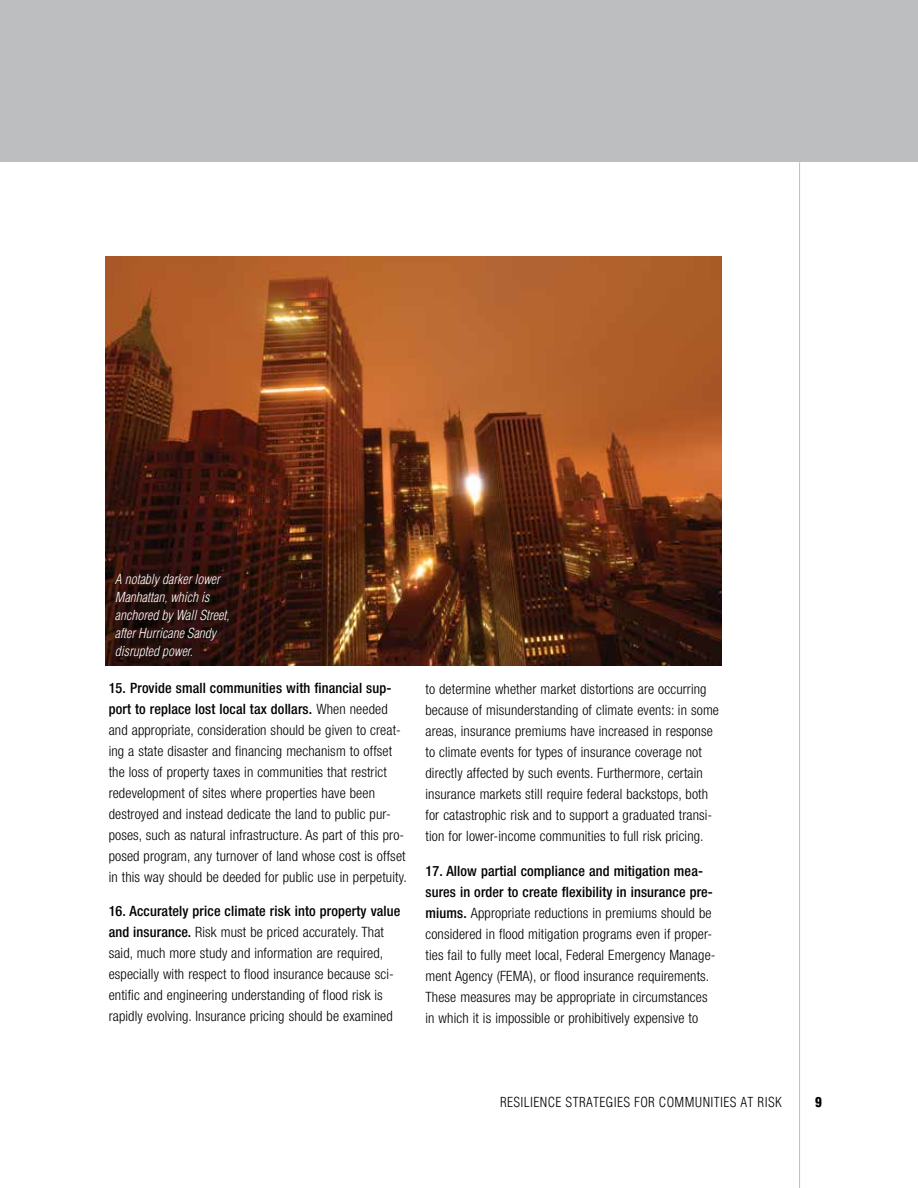
<style>
.page{position:relative;width:918px;height:1188px;background:#fff}
.page>*{position:absolute;margin:0;border:0;box-sizing:border-box;transform-origin:0 0}
.t1{font:300 condensed 14.25px/21px "Helvetica Neue";letter-spacing:.01em;color:#000}
.t2{font:italic 300 condensed 13.5px/18px "Helvetica LT Std";color:#fff}
.t3{font:300 condensed 13.5px "Helvetica LT Std";letter-spacing:.025em;color:#000}
.t4{font:900 condensed 13.5px "Helvetica LT Std";color:#000}
.s1{font-weight:500}
</style>
<div class="page">
<div style="left:0;top:0;width:918px;height:162px;background:#bcbec0"></div>
<hr style="left:799px;top:162px;width:1px;height:1026px;background:#bcbec0">
<img style="left:106px;top:256px;width:616px;height:409px">
<p class="t2" style="left:115px;top:570px;width:116px">A notably darker lower<br>Manhattan, which is anchored by Wall Street, after Hurricane Sandy disrupted power.</p>
<p class="t1" style="left:109px;top:677px;width:300px"><span class="s1">15. Provide small communities with financial sup&shy;port to replace lost local tax dollars.</span> When needed and appropriate, consideration should be given to creat&shy;ing a state disaster and financing mechanism to offset the loss of property taxes in communities that restrict redevelopment of sites where properties have been destroyed and instead dedicate the land to public pur&shy;poses, such as natural infrastructure. As part of this pro&shy;posed program, any turnover of land whose cost is offset in this way should be deeded for public use in perpetuity.</p>
<p class="t1" style="left:109px;top:901px;width:293px"><span class="s1">16. Accurately price climate risk into property value and insurance.</span> Risk must be priced accurately. That said, much more study and information are required, especially with respect to flood insurance because sci&shy;entific and engineering understanding of flood risk is rapidly evolving. Insurance pricing should be examined</p>
<p class="t1" style="left:425px;top:679px;width:295px">to determine whether market distortions are occurring because of misunderstanding of climate events: in some areas, insurance premiums have increased in response to climate events for types of insurance coverage not directly affected by such events. Furthermore, certain insurance markets still require federal backstops, both for catastrophic risk and to support a graduated transi&shy;tion for lower-income communities to full risk pricing.</p>
<p class="t1" style="left:425px;top:860px;width:292px"><span class="s1">17. Allow partial compliance and mitigation mea&shy;sures in order to create flexibility in insurance pre&shy;miums.</span> Appropriate reductions in premiums should be considered in flood mitigation programs even if proper&shy;ties fail to fully meet local, Federal Emergency Manage&shy;ment Agency (FEMA), or flood insurance requirements.<br>These measures may be appropriate in circumstances in which it is impossible or prohibitively expensive to</p>
<p class="t3" style="left:500px;top:1094px;width:283px">RESILIENCE STRATEGIES FOR COMMUNITIES AT RISK</p>
<p class="t4" style="left:815px;top:1094px;width:8px">9</p>
</div>
